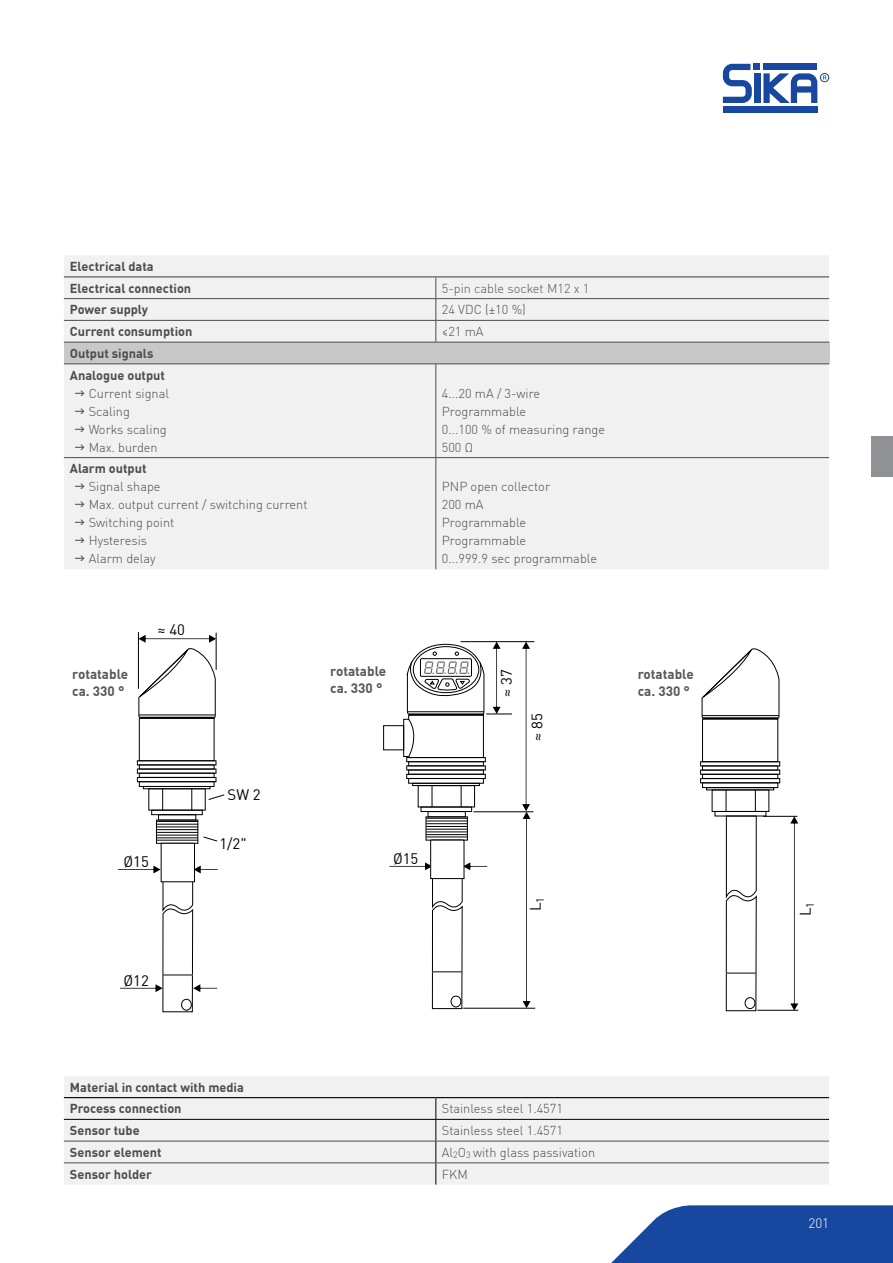
<style>
.page{position:relative;width:893px;height:1263px;background:#fff}
.page>*{position:absolute;margin:0;border:0;box-sizing:border-box;transform-origin:0 0}
.t1{font:15px "DIN Offc";color:#000}
.t2{font:700 13.5px/16.6px "DIN Offc";color:#58595b}
.t3{font:300 13.5px "DIN Offc";color:#fff}
.t4{font:300 12.75px/18px "DIN Offc";color:#4d4d4f}
.t5{font:700 12.75px/21.8px "DIN Offc";color:#4d4d4f}
.t6{font:300 12.75px "DIN Offc";color:#58595b}
</style>
<div class="page">
<svg style="left:611px;top:1205px;width:282px;height:58px;background:#315ca9"></svg>
<div style="left:723px;top:106px;width:94px;height:7px;background:#17479e"></div>
<svg style="left:723px;top:64px;width:106px;height:39px"></svg>
<div style="left:872px;top:436px;width:21px;height:41px;background:#8f9194"></div>
<div style="left:64px;top:1076px;width:765px;height:108px;background:#f1f1f2"></div>
<hr style="left:64px;top:1119px;width:372px;height:1px;background:#000">
<hr style="left:436px;top:1119px;width:393px;height:1px;background:#000">
<svg style="left:436px;top:1098px;width:1px;height:86px"></svg>
<hr style="left:64px;top:1097px;width:372px;height:1px;background:#000">
<hr style="left:436px;top:1097px;width:393px;height:1px;background:#000">
<hr style="left:64px;top:1141px;width:372px;height:1px;background:#4d4d4f">
<hr style="left:436px;top:1141px;width:393px;height:1px;background:#4d4d4f">
<hr style="left:64px;top:1162px;width:372px;height:1px;background:#4d4d4f">
<hr style="left:436px;top:1162px;width:393px;height:1px;background:#4d4d4f">
<div style="left:137px;top:760px;width:79px;height:5px;border:1px solid #000"></div>
<div style="left:137px;top:769px;width:79px;height:4px;border:1px solid #000"></div>
<div style="left:137px;top:777px;width:79px;height:5px;border:1px solid #000"></div>
<div style="left:139px;top:773px;width:75px;height:4px;border:1px solid #000"></div>
<div style="left:139px;top:781px;width:75px;height:6px;border:1px solid #000"></div>
<div style="left:143px;top:786px;width:67px;height:3px;border:1px solid #000"></div>
<div style="left:139px;top:718px;width:75px;height:43px;border:1px solid #000"></div>
<hr style="left:216px;top:633px;width:1px;height:37px;background:#000">
<hr style="left:138px;top:632px;width:1px;height:57px;background:#000">
<svg style="left:138px;top:635px;width:78px;height:83px"></svg>
<div style="left:156px;top:820px;width:42px;height:23px;border:1px solid #000"></div>
<hr style="left:157px;top:821px;width:41px;height:1px;background:#000">
<hr style="left:157px;top:824px;width:41px;height:1px;background:#000">
<hr style="left:157px;top:827px;width:41px;height:1px;background:#000">
<hr style="left:157px;top:829px;width:41px;height:1px;background:#000">
<hr style="left:157px;top:832px;width:41px;height:1px;background:#000">
<hr style="left:157px;top:835px;width:41px;height:1px;background:#000">
<div style="left:151px;top:810px;width:51px;height:5px;border:1px solid #000"></div>
<svg style="left:162px;top:789px;width:1px;height:21px"></svg>
<svg style="left:192px;top:789px;width:1px;height:21px"></svg>
<svg style="left:208px;top:794px;width:17px;height:6px"></svg>
<svg style="left:118px;top:836px;width:100px;height:176px"></svg>
<div style="left:181px;top:999px;width:11px;height:11px;border:1px solid #000;border-radius:50%"></div>
<div style="left:161px;top:843px;width:33px;height:39px;background:#fff"></div>
<div style="left:161px;top:843px;width:34px;height:39px;border:1px solid #000"></div>
<div style="left:700px;top:761px;width:80px;height:5px;border:1px solid #000"></div>
<div style="left:700px;top:770px;width:80px;height:4px;border:1px solid #000"></div>
<div style="left:700px;top:778px;width:80px;height:5px;border:1px solid #000"></div>
<div style="left:702px;top:774px;width:76px;height:5px;border:1px solid #000"></div>
<div style="left:706px;top:787px;width:68px;height:3px;border:1px solid #000"></div>
<div style="left:702px;top:719px;width:76px;height:43px;border:1px solid #000"></div>
<div style="left:703px;top:718px;width:75px;height:1px;border:1px solid #000"></div>
<svg style="left:702px;top:648px;width:77px;height:70px"></svg>
<hr style="left:702px;top:715px;width:77px;height:1px;background:#000">
<div style="left:712px;top:790px;width:57px;height:22px;border:1px solid #000"></div>
<svg style="left:726px;top:790px;width:31px;height:221px"></svg>
<hr style="left:726px;top:972px;width:30px;height:2px;background:#58595b">
<div style="left:745px;top:997px;width:10px;height:12px;border:1px solid #000;border-radius:50%"></div>
<hr style="left:763px;top:816px;width:34px;height:1px;background:#000">
<hr style="left:757px;top:1010px;width:41px;height:1px;background:#000">
<svg style="left:790px;top:816px;width:8px;height:195px"></svg>
<div style="left:407px;top:774px;width:78px;height:5px;border:1px solid #000"></div>
<div style="left:408px;top:778px;width:76px;height:5px;border:1px solid #000"></div>
<div style="left:412px;top:783px;width:68px;height:3px;border:1px solid #000"></div>
<div style="left:408px;top:761px;width:76px;height:5px;border:1px solid #000"></div>
<div style="left:408px;top:715px;width:76px;height:43px;border:1px solid #000"></div>
<div style="left:418px;top:785px;width:57px;height:22px;border:1px solid #000"></div>
<svg style="left:432px;top:786px;width:1px;height:21px"></svg>
<svg style="left:461px;top:786px;width:1px;height:21px"></svg>
<div style="left:383px;top:725px;width:21px;height:25px;border:1px solid #000"></div>
<hr style="left:461px;top:641px;width:73px;height:1px;background:#000">
<svg style="left:403px;top:642px;width:109px;height:115px"></svg>
<div style="left:428px;top:811px;width:37px;height:6px;border:1px solid #000"></div>
<hr style="left:426px;top:818px;width:42px;height:1px;background:#000">
<hr style="left:426px;top:821px;width:42px;height:1px;background:#000">
<hr style="left:426px;top:823px;width:42px;height:1px;background:#000">
<hr style="left:426px;top:826px;width:42px;height:1px;background:#000">
<hr style="left:426px;top:829px;width:42px;height:1px;background:#000">
<hr style="left:426px;top:832px;width:42px;height:1px;background:#000">
<hr style="left:426px;top:837px;width:42px;height:1px;background:#000">
<hr style="left:426px;top:834px;width:42px;height:1px;background:#000">
<svg style="left:389px;top:840px;width:98px;height:169px"></svg>
<div style="left:451px;top:996px;width:10px;height:11px;border:1px solid #000;border-radius:50%"></div>
<div style="left:431px;top:840px;width:33px;height:38px;background:#fff"></div>
<div style="left:430px;top:840px;width:34px;height:39px;border:1px solid #000"></div>
<hr style="left:473px;top:811px;width:60px;height:1px;background:#000">
<svg style="left:522px;top:642px;width:8px;height:366px"></svg>
<hr style="left:463px;top:1008px;width:72px;height:1px;background:#000">
<div style="left:64px;top:255px;width:765px;height:314px;background:#f1f1f2"></div>
<div style="left:64px;top:342px;width:765px;height:22px;background:#c7c8ca"></div>
<svg style="left:436px;top:277px;width:1px;height:65px"></svg>
<hr style="left:436px;top:458px;width:1px;height:111px;background:#4d4d4f">
<hr style="left:64px;top:276px;width:372px;height:1px;background:#4d4d4f">
<hr style="left:436px;top:276px;width:393px;height:1px;background:#4d4d4f">
<hr style="left:64px;top:298px;width:372px;height:1px;background:#4d4d4f">
<hr style="left:436px;top:298px;width:393px;height:1px;background:#4d4d4f">
<hr style="left:64px;top:320px;width:372px;height:1px;background:#4d4d4f">
<hr style="left:436px;top:320px;width:393px;height:1px;background:#4d4d4f">
<hr style="left:64px;top:342px;width:372px;height:1px;background:#4d4d4f">
<hr style="left:436px;top:342px;width:393px;height:1px;background:#4d4d4f">
<hr style="left:64px;top:364px;width:372px;height:1px;background:#4d4d4f">
<hr style="left:436px;top:364px;width:393px;height:1px;background:#4d4d4f">
<hr style="left:436px;top:364px;width:1px;height:93px;background:#4d4d4f">
<hr style="left:64px;top:457px;width:372px;height:1px;background:#4d4d4f">
<hr style="left:436px;top:457px;width:393px;height:1px;background:#4d4d4f">
<svg style="left:75px;top:390px;width:9px;height:6px"></svg>
<svg style="left:75px;top:408px;width:9px;height:6px"></svg>
<svg style="left:75px;top:426px;width:9px;height:6px"></svg>
<svg style="left:75px;top:444px;width:9px;height:6px"></svg>
<svg style="left:75px;top:484px;width:9px;height:5px"></svg>
<svg style="left:75px;top:502px;width:9px;height:5px"></svg>
<svg style="left:75px;top:520px;width:9px;height:5px"></svg>
<svg style="left:75px;top:538px;width:9px;height:5px"></svg>
<svg style="left:75px;top:556px;width:9px;height:5px"></svg>
<p class="t5" style="left:70px;top:255px;width:123px">Electrical data<br>Electrical connection</p>
<p class="t6" style="left:442px;top:280px;width:149px">5-pin cable socket M12 x 1</p>
<p class="t5" style="left:70px;top:298px;width:80px">Power supply</p>
<p class="t4" style="left:442px;top:301px;width:85px">24 VDC (±10 %)</p>
<p class="t5" style="left:70px;top:320px;width:124px">Current consumption</p>
<p class="t4" style="left:442px;top:322px;width:43px">≤21 mA</p>
<p class="t5" style="left:70px;top:342px;width:97px">Output signals<br>Analogue output</p>
<p class="t4" style="left:89px;top:384px;width:82px">Current signal<br>Scaling<br>Works scaling<br>Max. burden</p>
<p class="t4" style="left:442px;top:384px;width:165px">4...20 mA / 3-wire<br>Programmable<br>0...100 % of measuring range<br>500 Ω</p>
<p class="t5" style="left:70px;top:457px;width:78px">Alarm output</p>
<p class="t4" style="left:89px;top:478px;width:220px">Signal shape<br>Max. output current / switching current<br>Switching point<br>Hysteresis<br>Alarm delay</p>
<p class="t4" style="left:442px;top:478px;width:157px">PNP open collector<br>200 mA<br>Programmable<br>Programmable<br>0...999.9 sec programmable</p>
<p class="t1" style="left:158px;top:620px;width:29px">≈ 40</p>
<p class="t2" style="left:72px;top:665px;width:58px">rotatable ca. 330 °</p>
<p class="t2" style="left:330px;top:662px;width:58px">rotatable ca. 330 °</p>
<p class="t2" style="left:638px;top:665px;width:58px">rotatable ca. 330 °</p>
<p class="t1" style="left:497px;top:697px;width:29px;rotate:-90deg">≈ 37</p>
<p class="t1" style="left:124px;top:852px;width:27px">Ø15</p>
<p class="t1" style="left:124px;top:971px;width:27px">Ø12</p>
<p class="t1" style="left:228px;top:785px;width:42px">SW 27</p>
<p class="t1" style="left:219px;top:834px;width:29px">1/2"</p>
<p class="t5" style="left:70px;top:1075px;width:176px">Material in contact with media<br>Process connection</p>
<p class="t1" style="left:393px;top:849px;width:27px">Ø15</p>
<p class="t1" style="left:528px;top:741px;width:29px;rotate:-90deg">≈ 85</p>
<p class="t1" style="left:526px;top:911px;width:16px;rotate:-90deg">L<sub>1</sub></p>
<p class="t4" style="left:442px;top:1100px;width:123px">Stainless steel 1.4571</p>
<p class="t5" style="left:70px;top:1119px;width:71px">Sensor tube</p>
<p class="t4" style="left:442px;top:1121px;width:123px">Stainless steel 1.4571</p>
<p class="t5" style="left:70px;top:1141px;width:93px">Sensor element</p>
<p class="t4" style="left:442px;top:1143px;width:155px">Al<sub>2</sub>O<sub>3</sub> with glass passivation</p>
<p class="t5" style="left:70px;top:1162px;width:84px">Sensor holder</p>
<p class="t4" style="left:442px;top:1165px;width:27px">FKM</p>
<p class="t1" style="left:796px;top:916px;width:16px;rotate:-90deg">L<sub>1</sub></p>
<p class="t3" style="left:808px;top:1214px;width:22px">201</p>
</div>
